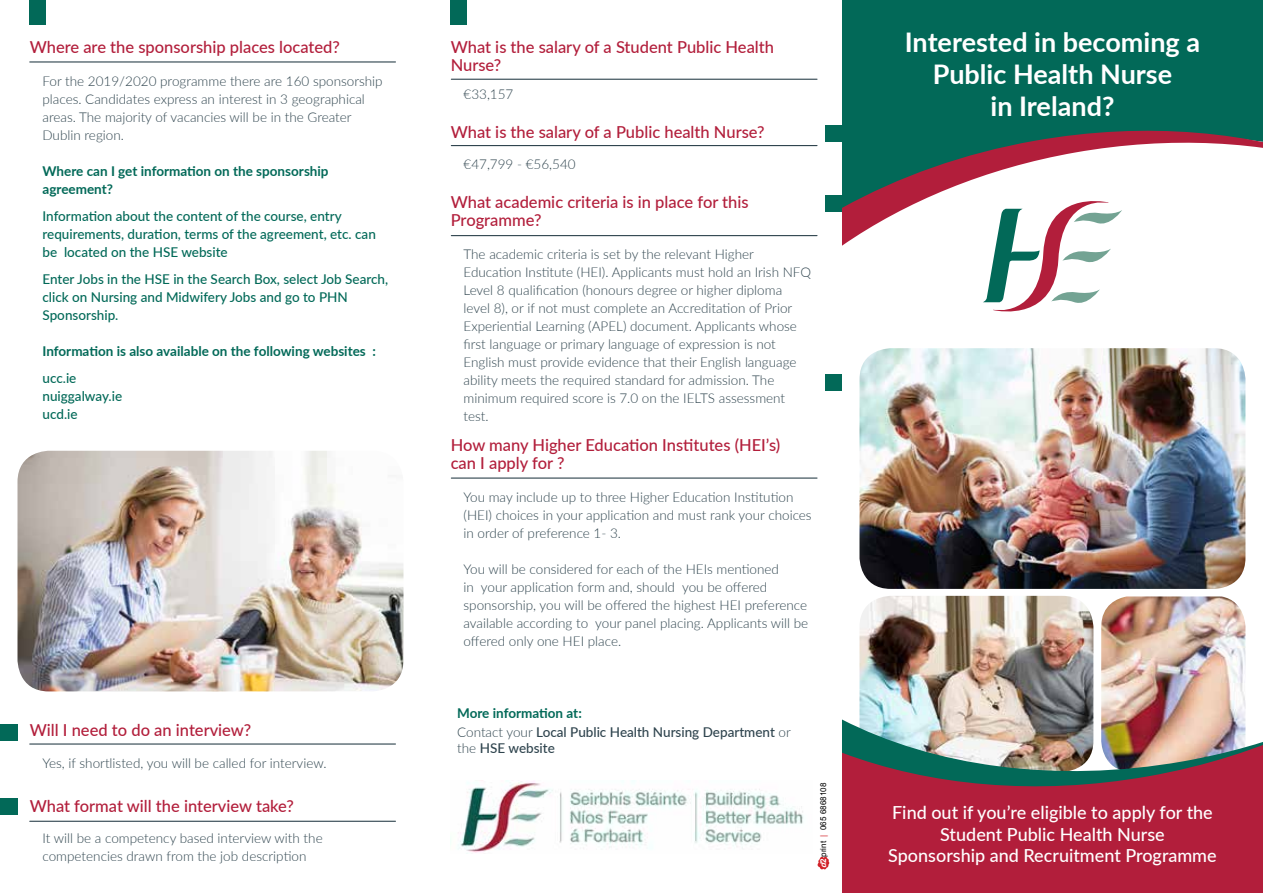
<style>
.page{position:relative;width:1263px;height:893px;background:#fff}
.page>*{position:absolute;margin:0;border:0;box-sizing:border-box;transform-origin:0 0}
.t1{font:700 27px/32.4px "Lato";color:#fff;text-align:center}
.t2{font:500 18px/21.6px "Lato";color:#fff;text-align:center}
.t3{font:500 16.5px/18px "Lato";color:#b21e3b}
.t4{font:300 13.5px/18px "Lato";color:#2f444e}
.t5{font:500 13.5px/18px "Lato";color:#026958}
.t6{font:700 13.5px/18px "Lato";color:#026958}
.t7{font:500 13.5px/19.2px "Lato";color:#2f444e}
.t8{font:8.1px "Arial";color:#000}
.s1{font-weight:700;color:#026958}
.s2{font-weight:300}
.s3{font-weight:700;font-style:italic;color:#fff}
.s4{font-weight:700;color:#fff}
.s5{color:#d2232a}
</style>
<div class="page">
<img style="left:859px;top:596px;width:234px;height:123px">
<img style="left:1101px;top:596px;width:144px;height:123px">
<div style="left:842px;top:0;width:421px;height:121px;background:#026958"></div>
<div style="left:842px;top:796px;width:421px;height:97px;background:#b21e3b"></div>
<svg style="left:842px;top:121px;width:421px;height:125px"></svg>
<svg style="left:983px;top:192px;width:139px;height:120px"></svg>
<img style="left:842px;top:719px;width:421px;height:77px">
<img style="left:859px;top:348px;width:386px;height:241px">
<img style="left:18px;top:451px;width:385px;height:240px">
<div style="left:30px;top:0;width:16px;height:24px;background:#026958"></div>
<div style="left:451px;top:0;width:16px;height:24px;background:#026958"></div>
<hr style="left:30px;top:61px;width:365px;height:2px;background:#2f444e">
<hr style="left:451px;top:79px;width:366px;height:1px;background:#2f444e">
<hr style="left:451px;top:145px;width:366px;height:1px;background:#2f444e">
<hr style="left:451px;top:235px;width:366px;height:1px;background:#2f444e">
<hr style="left:451px;top:477px;width:366px;height:2px;background:#2f444e">
<hr style="left:30px;top:743px;width:365px;height:2px;background:#2f444e">
<hr style="left:30px;top:821px;width:365px;height:1px;background:#2f444e">
<div style="left:0;top:725px;width:18px;height:16px;background:#026958"></div>
<div style="left:826px;top:125px;width:16px;height:16px;background:#026958"></div>
<div style="left:826px;top:196px;width:16px;height:16px;background:#026958"></div>
<div style="left:826px;top:374px;width:16px;height:16px;background:#026958"></div>
<div style="left:0;top:798px;width:18px;height:17px;background:#026958"></div>
<svg style="left:818px;top:857px;width:11px;height:12px"></svg>
<img style="left:458px;top:780px;width:346px;height:73px">
<p class="t3" style="left:30px;top:37px;width:312px">Where are the sponsorship places located?</p>
<p class="t4" style="left:43px;top:72px;width:342px">For the 2019/2020 programme there are 160 sponsorship places. Candidates express an interest in 3 geographical areas. The majority of vacancies will be in the Greater Dublin region.</p>
<p class="t6" style="left:43px;top:162px;width:288px">Where can I get information on the sponsorship agreement?</p>
<p class="t5" style="left:43px;top:207px;width:335px">Information about the content of the course, entry requirements, duration, terms of the agreement, etc. can be located on the HSE website</p>
<p class="t5" style="left:43px;top:270px;width:347px">Enter Jobs in the HSE in the Search Box, select Job Search, click on Nursing and Midwifery Jobs and go to PHN<br>Sponsorship.</p>
<p class="t6" style="left:43px;top:342px;width:335px">Information is also available on the following websites :</p>
<p class="t5" style="left:43px;top:369px;width:81px">ucc.ie nuiggalway.ie ucd.ie</p>
<p class="t3" style="left:30px;top:720px;width:223px">Will I need to do an interview?</p>
<p class="t4" style="left:43px;top:754px;width:285px">Yes, if shortlisted, you will be called for interview.</p>
<p class="t3" style="left:30px;top:796px;width:266px">What format will the interview take?</p>
<p class="t4" style="left:43px;top:829px;width:282px">It will be a competency based interview with the competencies drawn from the job description</p>
<p class="t3" style="left:451px;top:37px;width:325px">What is the salary of a Student Public Health<br>Nurse?</p>
<p class="t4" style="left:463px;top:85px;width:51px">€33,157</p>
<p class="t3" style="left:451px;top:123px;width:315px">What is the salary of a Public health Nurse?</p>
<p class="t4" style="left:463px;top:155px;width:114px">€47,799 - €56,540</p>
<p class="t3" style="left:451px;top:192px;width:299px">What academic criteria is in place for this<br>Programme?</p>
<p class="t4" style="left:463px;top:245px;width:349px">The academic criteria is set by the relevant Higher Education Institute (HEI). Applicants must hold an Irish NFQ Level 8 qualification (honours degree or higher diploma level 8), or if not must complete an Accreditation of Prior Experiential Learning (APEL) document. Applicants whose first language or primary language of expression is not English must provide evidence that their English language ability meets the required standard for admission. The minimum required score is 7.0 on the IELTS assessment test.</p>
<p class="t3" style="left:451px;top:435px;width:331px">How many Higher Education Institutes (HEI’s) can I apply for ?</p>
<p class="t4" style="left:463px;top:488px;width:350px">You may include up to three Higher Education Institution (HEI) choices in your application and must rank your choices in order of preference 1- 3.</p>
<p class="t4" style="left:463px;top:560px;width:346px">You will be considered for each of the HEIs mentioned<br>in your application form and, should you be offered sponsorship, you will be offered the highest HEI preference available according to your panel placing. Applicants will be offered only one HEI place.</p>
<p class="t7" style="left:457px;top:702px;width:335px"><span class="s1">More information at:<br></span><span class="s2">Contact your</span> Local Public Health Nursing Department <span class="s2">or</span></p>
<p class="t7" style="left:457px;top:738px;width:99px"><span class="s2">the</span> HSE website</p>
<p class="t8" style="left:818px;top:868px;width:86px;rotate:-90deg"><span class="s3">d</span><span class="s4">2</span> print <span class="s5">|</span> 065 6868108</p>
<h1 class="t1" style="left:905px;top:24px;width:297px">Interested in becoming a<br>Public Health Nurse<br>in Ireland?</h1>
<h2 class="t2" style="left:888px;top:801px;width:330px">Find out if you’re eligible to apply for the<br>Student Public Health Nurse<br>Sponsorship and Recruitment Programme</h2>
</div>
